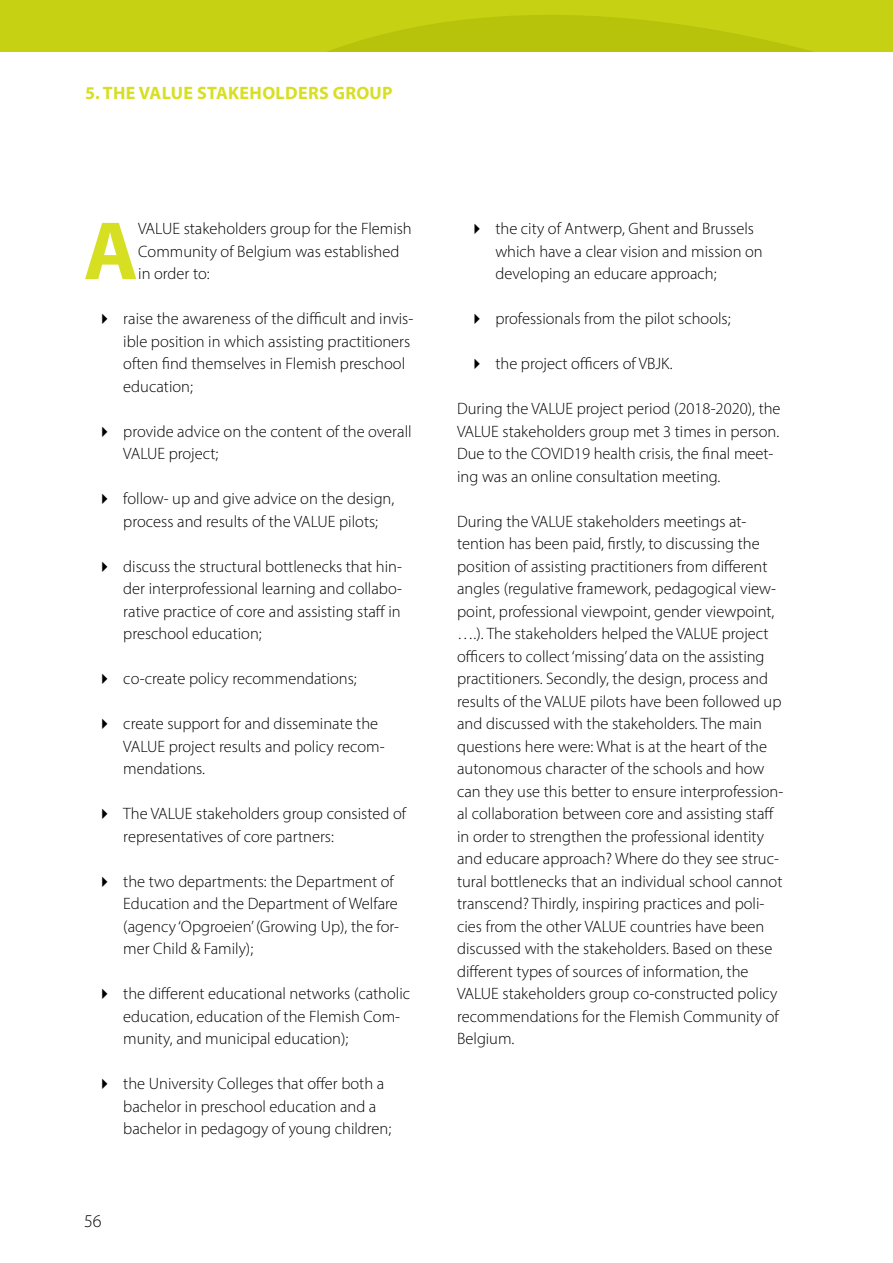
<style>
.page{position:relative;width:893px;height:1263px;background:#fff}
.page>*{position:absolute;margin:0;border:0;box-sizing:border-box;transform-origin:0 0}
.t1{font:700 83.25px "Myriad Pro";color:#d7df23}
.t2{font:700 18px "Myriad Pro";letter-spacing:.02em;color:#d7df23}
.t3{font:300 18px "Myriad Pro";color:#000}
.t4{font:300 16.5px/22.5px "Myriad Pro";color:#000}
</style>
<div class="page">
<svg style="left:101px;top:4px;width:792px;height:48px;background:#c0cc10"></svg>
<p class="t2" style="left:85px;top:81px;width:309px">5. THE VALUE STAKEHOLDERS GROUP</p>
<h1 class="t1" style="left:84px;top:197px;width:56px">A</h1>
<p class="t4" style="left:138px;top:217px;width:275px">VALUE stakeholders group for the Flemish<br>Community of Belgium was established in order to:</p>
<p class="t4" style="left:123px;top:307px;width:292px">raise the awareness of the difficult and invis&shy;ible position in which assisting practitioners often find themselves in Flemish preschool education;</p>
<p class="t4" style="left:123px;top:420px;width:290px">provide advice on the content of the overall<br>VALUE project;</p>
<p class="t4" style="left:123px;top:487px;width:272px">follow- up and give advice on the design, process and results of the VALUE pilots;</p>
<p class="t4" style="left:123px;top:555px;width:280px;text-align:justify">discuss the structural bottlenecks that hin&shy;der interprofessional learning and collabo&shy;rative practice of core and assisting staff in preschool education;</p>
<p class="t4" style="left:123px;top:667px;width:235px">co-create policy recommendations;</p>
<p class="t4" style="left:123px;top:712px;width:263px">create support for and disseminate the<br>VALUE project results and policy recom&shy;mendations.</p>
<p class="t4" style="left:123px;top:802px;width:284px">The VALUE stakeholders group consisted of representatives of core partners:</p>
<p class="t4" style="left:123px;top:870px;width:277px">the two departments: the Department of Education and the Department of Welfare (agency ‘Opgroeien’ (Growing Up), the for&shy;mer Child &amp; Family);</p>
<p class="t4" style="left:123px;top:982px;width:288px">the different educational networks (catholic education, education of the Flemish Com&shy;munity, and municipal education);</p>
<p class="t4" style="left:123px;top:1072px;width:270px">the University Colleges that offer both a bachelor in preschool education and a bachelor in pedagogy of young children;</p>
<p class="t3" style="left:84px;top:1210px;width:19px">56</p>
<p class="t4" style="left:495px;top:217px;width:269px">the city of Antwerp, Ghent and Brussels which have a clear vision and mission on developing an educare approach;</p>
<p class="t4" style="left:495px;top:307px;width:237px">professionals from the pilot schools;</p>
<p class="t4" style="left:495px;top:352px;width:179px">the project officers of VBJK.</p>
<p class="t4" style="left:457px;top:397px;width:325px">During the VALUE project period (2018-2020), the VALUE stakeholders group met 3 times in person.<br>Due to the COVID19 health crisis, the final meet&shy;ing was an online consultation meeting.</p>
<p class="t4" style="left:457px;top:510px;width:328px">During the VALUE stakeholders meetings at&shy;tention has been paid, firstly, to discussing the position of assisting practitioners from different angles (regulative framework, pedagogical view&shy;point, professional viewpoint, gender viewpoint, ….). The stakeholders helped the VALUE project officers to collect ‘missing’ data on the assisting practitioners. Secondly, the design, process and results of the VALUE pilots have been followed up and discussed with the stakeholders. The main questions here were: What is at the heart of the autonomous character of the schools and how can they use this better to ensure interprofession&shy;al collaboration between core and assisting staff in order to strengthen the professional identity and educare approach? Where do they see struc&shy;tural bottlenecks that an individual school cannot transcend? Thirdly, inspiring practices and poli&shy;cies from the other VALUE countries have been discussed with the stakeholders. Based on these different types of sources of information, the VALUE stakeholders group co-constructed policy recommendations for the Flemish Community of Belgium.</p>
</div>
